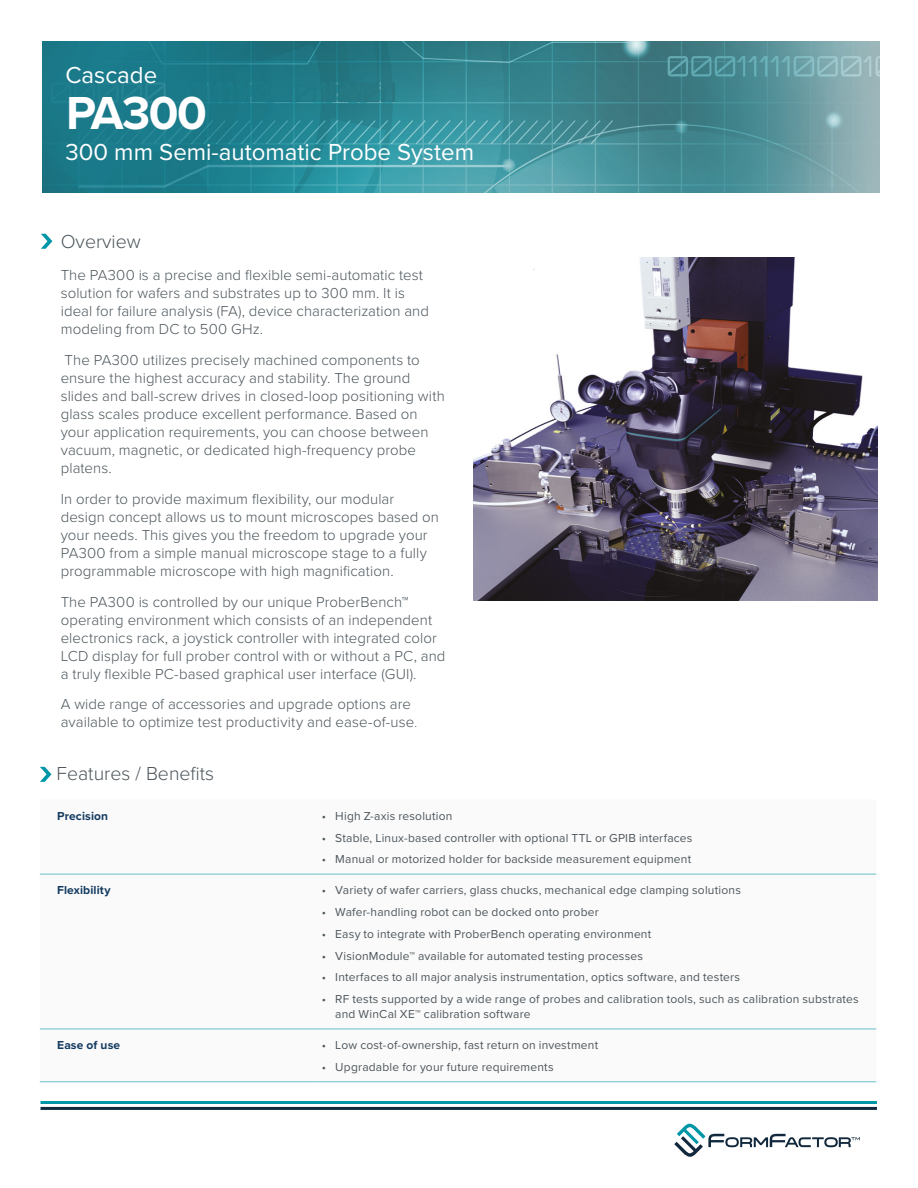
<style>
.page{position:relative;width:918px;height:1188px;background:#fff}
.page>*{position:absolute;margin:0;border:0;box-sizing:border-box;transform-origin:0 0}
.t1{font:700 48px "Proxima Nova";letter-spacing:-.035em;color:#fff}
.t2{font:24px "Proxima Nova";color:#fff}
.t3{font:300 19.5px "Proxima Nova";color:#4c565c}
.t4{font:300 15px/18px "Proxima Nova";letter-spacing:.005em;color:#4c565c}
.t5{font:12px/15px "Proxima Nova";letter-spacing:.015em;color:#4c565c}
.t6{font:700 12px "Proxima Nova";letter-spacing:.01em;color:#123a60}
.s1{color:#79838a}
</style>
<div class="page">
<hr style="left:40px;top:1101px;width:837px;height:3px;background:#0096a8">
<hr style="left:40px;top:1107px;width:837px;height:3px;background:#11283d">
<svg style="left:674px;top:1124px;width:186px;height:33px"></svg>
<img style="left:42px;top:41px;width:838px;height:151px">
<svg style="left:40px;top:767px;width:11px;height:15px"></svg>
<svg style="left:40px;top:873px;width:836px;height:209px"></svg>
<hr style="left:40px;top:874px;width:276px;height:1px;background:#66c0cb">
<hr style="left:316px;top:874px;width:560px;height:1px;background:#66c0cb">
<hr style="left:40px;top:1029px;width:276px;height:1px;background:#66c0cb">
<hr style="left:316px;top:1029px;width:560px;height:1px;background:#66c0cb">
<hr style="left:40px;top:1082px;width:276px;height:1px;background:#66c0cb">
<hr style="left:316px;top:1082px;width:560px;height:1px;background:#66c0cb">
<img style="left:474px;top:257px;width:404px;height:343px">
<svg style="left:41px;top:234px;width:11px;height:15px"></svg>
<h2 class="t2" style="left:65px;top:61px;width:93px">Cascade</h2>
<h1 class="t1" style="left:66px;top:84px;width:142px">PA300</h1>
<h2 class="t2" style="left:65px;top:138px;width:410px">300 mm Semi-automatic Probe System</h2>
<h3 class="t3" style="left:61px;top:230px;width:82px">Overview</h3>
<p class="t4" style="left:61px;top:267px;width:370px">The PA300 is a precise and flexible semi-automatic test solution for wafers and substrates up to 300 mm. It is ideal for failure analysis (FA), device characterization and modeling from DC to 500 GHz.</p>
<p class="t4" style="left:61px;top:351px;width:386px">The PA300 utilizes precisely machined components to ensure the highest accuracy and stability. The ground slides and ball-screw drives in closed-loop positioning with glass scales produce excellent performance. Based on your application requirements, you can choose between vacuum, magnetic, or dedicated high-frequency probe platens.</p>
<p class="t4" style="left:61px;top:490px;width:380px">In order to provide maximum flexibility, our modular design concept allows us to mount microscopes based on your needs. This gives you the freedom to upgrade your PA300 from a simple manual microscope stage to a fully programmable microscope with high magnification.</p>
<p class="t4" style="left:61px;top:593px;width:386px">The PA300 is controlled by our unique ProberBench™ operating environment which consists of an independent electronics rack, a joystick controller with integrated color LCD display for full prober control with or without a PC, and a truly flexible PC-based graphical user interface (GUI).</p>
<p class="t4" style="left:61px;top:696px;width:358px">A wide range of accessories and upgrade options are available to optimize test productivity and ease-of-use<span class="s1">.</span></p>
<h3 class="t3" style="left:57px;top:762px;width:159px">Features / Benefits</h3>
<p class="t6" style="left:57px;top:809px;width:53px">Precision</p>
<p class="t5" style="left:322px;top:809px;width:132px">• High Z-axis resolution</p>
<p class="t5" style="left:322px;top:830px;width:372px">• Stable, Linux-based controller with optional TTL or GPIB interfaces</p>
<p class="t5" style="left:322px;top:852px;width:371px">• Manual or motorized holder for backside measurement equipment</p>
<p class="t6" style="left:57px;top:883px;width:55px">Flexibility</p>
<p class="t5" style="left:322px;top:883px;width:421px">• Variety of wafer carriers, glass chucks, mechanical edge clamping solutions</p>
<p class="t5" style="left:322px;top:905px;width:278px">• Wafer-handling robot can be docked onto prober</p>
<p class="t5" style="left:322px;top:927px;width:331px">• Easy to integrate with ProberBench operating environment</p>
<p class="t5" style="left:322px;top:948px;width:323px">• VisionModule™ available for automated testing processes</p>
<p class="t5" style="left:322px;top:970px;width:420px">• Interfaces to all major analysis instrumentation, optics software, and testers</p>
<p class="t5" style="left:335px;top:992px;width:525px;text-indent:-14px">• RF tests supported by a wide range of probes and calibration tools, such as calibration substrates and WinCal XE™ calibration software</p>
<p class="t6" style="left:57px;top:1038px;width:65px">Ease of use</p>
<p class="t5" style="left:322px;top:1038px;width:278px">• Low cost-of-ownership, fast return on investment</p>
<p class="t5" style="left:322px;top:1060px;width:233px">• Upgradable for your future requirements</p>
</div>
